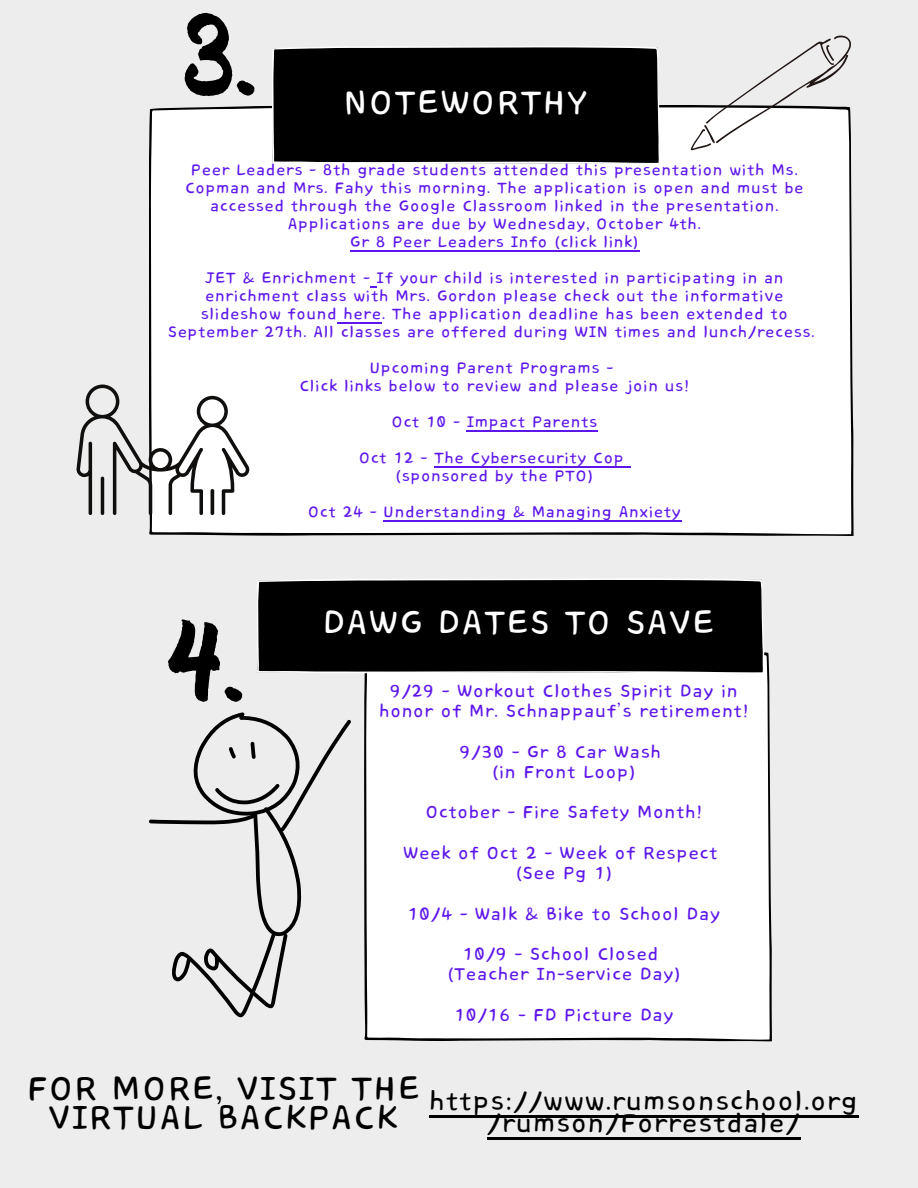
<style>
.page{position:relative;width:918px;height:1188px;background:#ededed}
.page>*{position:absolute;margin:0;border:0;box-sizing:border-box;transform-origin:0 0}
.t1{font:112.95px "Bosk";color:#000}
.t2{font:43.05px "Core Bandi Face";color:#000}
.t3{font:43.05px "Core Bandi Face";color:#fff}
.t4{font:33.45px "Core Bandi Face";color:#000}
.t5{font:22.5px/20.2px "Core Bandi Face";color:#5e17eb;text-align:center}
.t6{font:19.95px/18px "Core Bandi Face";color:#5e17eb;text-align:center}
</style>
<div class="page">
<div style="left:149px;top:105px;width:704px;height:431px;background:#fff"></div>
<div style="left:272px;top:46px;width:388px;height:118px;background:#000"></div>
<div style="left:364px;top:652px;width:408px;height:389px;background:#fff"></div>
<div style="left:257px;top:578px;width:507px;height:96px;background:#000"></div>
<svg style="left:690px;top:36px;width:163px;height:114px"></svg>
<svg style="left:149px;top:712px;width:202px;height:305px"></svg>
<svg style="left:76px;top:385px;width:174px;height:130px"></svg>
<hr style="left:350px;top:250px;width:161px;height:1px;background:#5e17eb">
<hr style="left:511px;top:250px;width:43px;height:1px;background:#5e17eb">
<hr style="left:554px;top:250px;width:85px;height:1px;background:#5e17eb">
<hr style="left:344px;top:322px;width:38px;height:1px;background:#5e17eb">
<hr style="left:467px;top:430px;width:131px;height:1px;background:#5e17eb">
<hr style="left:434px;top:466px;width:190px;height:1px;background:#5e17eb">
<hr style="left:383px;top:520px;width:298px;height:1px;background:#5e17eb">
<hr style="left:429px;top:1115px;width:430px;height:3px;background:#000">
<hr style="left:487px;top:1138px;width:314px;height:2px;background:#000">
<p class="t1" style="left:182px;top:11px;width:76px">3.</p>
<p class="t3" style="left:343px;top:80px;width:247px">NOTEWORTHY</p>
<p class="t6" style="left:185px;top:162px;width:621px">Peer Leaders - 8th grade students attended this presentation with Ms.<br>Copman and Mrs. Fahy this morning. The application is open and must be accessed through the Google Classroom linked in the presentation.<br>Applications are due by Wednesday, October 4th.</p>
<p class="t6" style="left:350px;top:234px;width:291px">Gr 8 Peer Leaders Info (click link)</p>
<p class="t6" style="left:168px;top:270px;width:649px">JET &amp; Enrichment - If your child is interested in participating in an enrichment class with Mrs. Gordon please check out the informative slideshow found here. The application deadline has been extended to September 27th. All classes are offered during WIN times and lunch/recess.</p>
<p class="t6" style="left:369px;top:360px;width:246px">Upcoming Parent Programs -</p>
<p class="t6" style="left:299px;top:378px;width:392px">Click links below to review and please join us!</p>
<p class="t6" style="left:391px;top:414px;width:208px">Oct 10 - Impact Parents</p>
<p class="t6" style="left:359px;top:450px;width:267px">Oct 12 - The Cybersecurity Cop</p>
<p class="t6" style="left:395px;top:468px;width:200px">(sponsored by the PTO)</p>
<p class="t6" style="left:308px;top:504px;width:375px">Oct 24 - Understanding &amp; Managing Anxiety</p>
<p class="t1" style="left:166px;top:617px;width:80px">4.</p>
<p class="t3" style="left:322px;top:600px;width:395px">DAWG DATES TO SAVE</p>
<p class="t5" style="left:379px;top:681px;width:372px">9/29 - Workout Clothes Spirit Day in honor of Mr. Schnappauf’s retirement!</p>
<p class="t5" style="left:460px;top:742px;width:204px">9/30 - Gr 8 Car Wash</p>
<p class="t5" style="left:492px;top:762px;width:146px">(in Front Loop)</p>
<p class="t5" style="left:425px;top:803px;width:279px">October - Fire Safety Month!</p>
<p class="t5" style="left:403px;top:843px;width:317px">Week of Oct 2 - Week of Respect</p>
<p class="t5" style="left:515px;top:864px;width:99px">(See Pg 1)</p>
<p class="t5" style="left:408px;top:904px;width:315px">10/4 - Walk &amp; Bike to School Day</p>
<p class="t5" style="left:462px;top:945px;width:198px">10/9 - School Closed</p>
<p class="t5" style="left:447px;top:965px;width:236px">(Teacher In-service Day)</p>
<p class="t5" style="left:454px;top:1005px;width:222px">10/16 - FD Picture Day</p>
<p class="t2" style="left:27px;top:1066px;width:396px">FOR MORE, VISIT THE</p>
<p class="t2" style="left:49px;top:1095px;width:352px">VIRTUAL BACKPACK</p>
<p class="t4" style="left:429px;top:1083px;width:431px">https://www.rumsonschool.org</p>
<p class="t4" style="left:487px;top:1106px;width:315px">/rumson/Forrestdale/</p>
</div>
